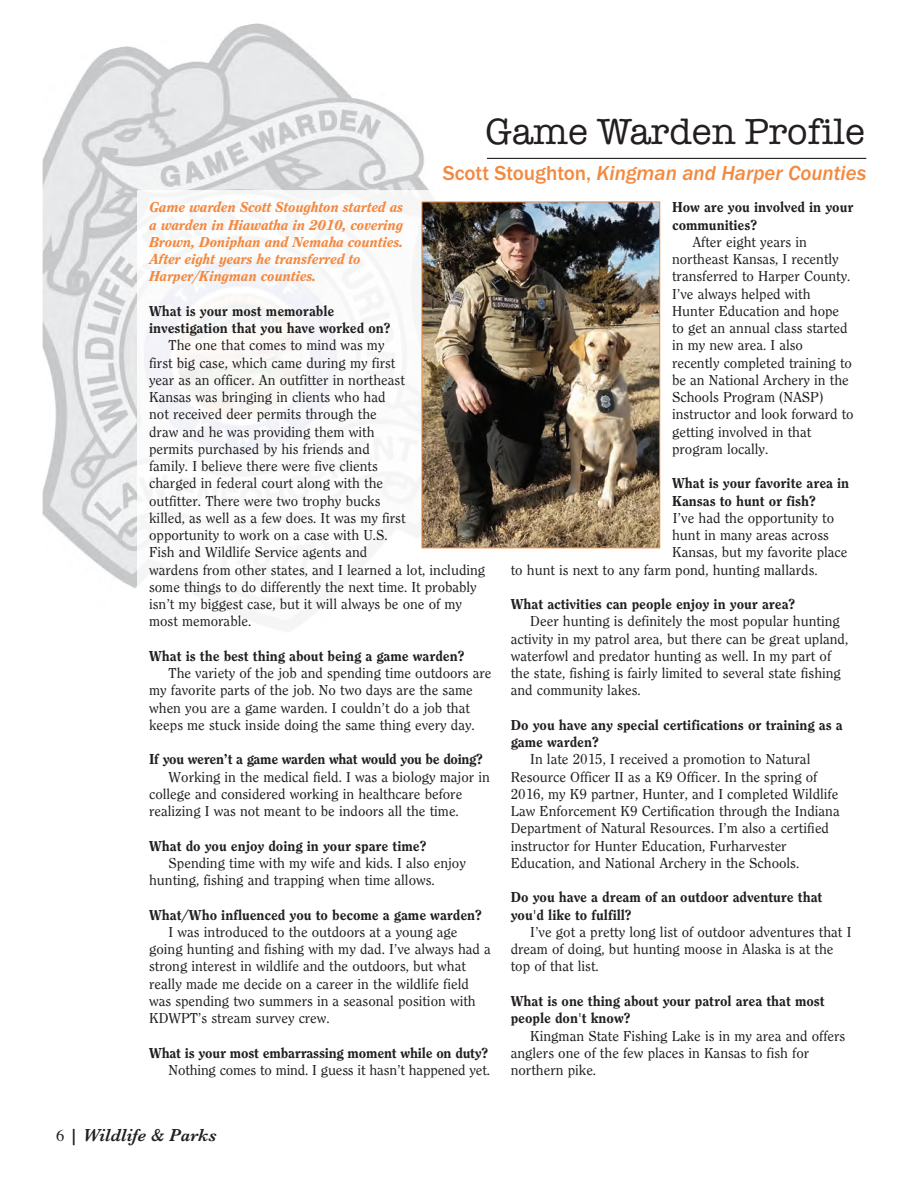
<style>
.page{position:relative;width:909px;height:1179px;background:#fff}
.page>*{position:absolute;margin:0;border:0;box-sizing:border-box;transform-origin:0 0}
.t1{font:37.5px "American Typewriter";color:#231f20}
.t2{font:italic 500 21px "Franklin Gothic";color:#f3893f}
.t3{font:italic 600 18px "Baskerville";color:#231f20}
.t4{font:15px/17.2px "Clearface Regular DTC";color:#231f20;text-align:right}
.t5{font:15px "Clearface Heavy DTC";color:#231f20}
.t6{font:15px/17.2px "Clearface Heavy Italic DTC";letter-spacing:-.005em;color:#f3893f}
.s1{font-style:normal}
.s2{font-family:"Clearface Heavy DTC"}
.s3{font-family:"Times";font-weight:400;font-style:normal;font-size:16.5px}
</style>
<div class="page">
<img style="left:43px;top:23px;width:386px;height:565px">
<hr style="left:487px;top:158px;width:379px;height:1px;background:#231f20">
<img style="left:137px;top:190px;width:358px;height:441px">
<img style="left:423px;top:204px;width:235px;height:342px">
<div style="left:421px;top:202px;width:239px;height:346px;border:1px solid #f3893f"></div>
<p class="t1" style="left:485px;top:109px;width:381px">Game Warden Profile</p>
<p class="t2" style="left:443px;top:166px;width:425px"><span class="s1">Scott Stoughton,</span> Kingman and Harper Counties</p>
<p class="t6" style="left:149px;top:200px;width:256px">Game warden Scott Stoughton started as a warden in Hiawatha in 2010, covering Brown, Doniphan and Nemaha counties.<br>After eight years he transferred to Harper/Kingman counties.</p>
<p class="t5" style="left:149px;top:305px;width:187px">What is your most memorable</p>
<p class="t5" style="left:149px;top:322px;width:243px">investigation that you have worked on?</p>
<p class="t4" style="left:169px;top:337px;width:217px">The one that comes to mind was my</p>
<p class="t4" style="left:149px;top:355px;width:248px">first big case, which came during my first</p>
<p class="t4" style="left:149px;top:372px;width:257px">year as an officer. An outfitter in northeast</p>
<p class="t4" style="left:149px;top:389px;width:238px">Kansas was bringing in clients who had</p>
<p class="t4" style="left:149px;top:406px;width:229px">not received deer permits through the</p>
<p class="t4" style="left:149px;top:424px;width:227px">draw and he was providing them with</p>
<p class="t4" style="left:149px;top:441px;width:222px">permits purchased by his friends and</p>
<p class="t4" style="left:149px;top:458px;width:230px">family. I believe there were five clients</p>
<p class="t4" style="left:149px;top:475px;width:235px">charged in federal court along with the</p>
<p class="t4" style="left:149px;top:493px;width:233px">outfitter. There were two trophy bucks</p>
<p class="t4" style="left:149px;top:510px;width:258px">killed, as well as a few does. It was my first</p>
<p class="t4" style="left:149px;top:527px;width:240px">opportunity to work on a case with U.S.</p>
<p class="t4" style="left:149px;top:544px;width:220px">Fish and Wildlife Service agents and</p>
<p class="t4" style="left:149px;top:562px;width:338px">wardens from other states, and I learned a lot, including</p>
<p class="t4" style="left:149px;top:579px;width:329px">some things to do differently the next time. It probably</p>
<p class="t4" style="left:149px;top:596px;width:314px">isn’t my biggest case, but it will always be one of my</p>
<p class="t4" style="left:149px;top:613px;width:104px">most memorable.</p>
<p class="t5" style="left:149px;top:650px;width:317px">What is the best thing about being a game warden?</p>
<p class="t4" style="left:169px;top:665px;width:324px">The variety of the job and spending time outdoors are</p>
<p class="t4" style="left:149px;top:682px;width:325px">my favorite parts of the job. No two days are the same</p>
<p class="t4" style="left:149px;top:700px;width:322px">when you are a game warden. I couldn’t do a job that</p>
<p class="t4" style="left:149px;top:717px;width:327px">keeps me stuck inside doing the same thing every day.</p>
<p class="t5" style="left:149px;top:754px;width:335px">If you weren’t a game warden what would you be doing?</p>
<p class="t4" style="left:169px;top:769px;width:323px">Working in the medical field. I was a biology major in</p>
<p class="t4" style="left:149px;top:786px;width:315px">college and considered working in healthcare before</p>
<p class="t4" style="left:149px;top:803px;width:311px">realizing I was not meant to be indoors all the time.</p>
<p class="t5" style="left:149px;top:840px;width:279px">What do you enjoy doing in your spare time?</p>
<p class="t4" style="left:169px;top:855px;width:299px">Spending time with my wife and kids. I also enjoy</p>
<p class="t4" style="left:149px;top:872px;width:287px">hunting, fishing and trapping when time allows.</p>
<p class="t5" style="left:149px;top:909px;width:334px">What/Who influenced you to become a game warden?</p>
<p class="t4" style="left:169px;top:924px;width:290px">I was introduced to the outdoors at a young age</p>
<p class="t4" style="left:149px;top:941px;width:343px">going hunting and fishing with my dad. I’ve always had a</p>
<p class="t4" style="left:149px;top:958px;width:318px">strong interest in wildlife and the outdoors, but what</p>
<p class="t4" style="left:149px;top:976px;width:321px">really made me decide on a career in the wildlife field</p>
<p class="t4" style="left:149px;top:993px;width:328px">was spending two summers in a seasonal position with</p>
<p class="t4" style="left:149px;top:1010px;width:182px">KDWPT’s stream survey crew.</p>
<p class="t4" style="left:149px;top:1045px;width:342px"><span class="s2">What is your most embarrassing moment while on duty?<br></span>Nothing comes to mind. I guess it hasn’t happened yet.</p>
<p class="t5" style="left:672px;top:202px;width:183px">How are you involved in your</p>
<p class="t5" style="left:672px;top:219px;width:86px">communities?</p>
<p class="t4" style="left:692px;top:234px;width:116px">After eight years in</p>
<p class="t4" style="left:672px;top:251px;width:168px">northeast Kansas, I recently</p>
<p class="t4" style="left:672px;top:268px;width:180px">transferred to Harper County.</p>
<p class="t4" style="left:672px;top:286px;width:140px">I’ve always helped with</p>
<p class="t4" style="left:672px;top:303px;width:169px">Hunter Education and hope</p>
<p class="t4" style="left:672px;top:320px;width:177px">to get an annual class started</p>
<p class="t4" style="left:672px;top:337px;width:132px">in my new area. I also</p>
<p class="t4" style="left:672px;top:355px;width:181px">recently completed training to</p>
<p class="t4" style="left:672px;top:372px;width:178px">be an National Archery in the</p>
<p class="t4" style="left:672px;top:389px;width:153px">Schools Program (NASP)</p>
<p class="t4" style="left:672px;top:406px;width:183px">instructor and look forward to</p>
<p class="t4" style="left:672px;top:424px;width:141px">getting involved in that</p>
<p class="t4" style="left:672px;top:441px;width:98px">program locally.</p>
<p class="t5" style="left:672px;top:478px;width:179px">What is your favorite area in</p>
<p class="t5" style="left:672px;top:495px;width:145px">Kansas to hunt or fish?</p>
<p class="t4" style="left:673px;top:510px;width:163px">I’ve had the opportunity to</p>
<p class="t4" style="left:672px;top:527px;width:158px">hunt in many areas across</p>
<p class="t4" style="left:672px;top:544px;width:177px">Kansas, but my favorite place</p>
<p class="t4" style="left:511px;top:562px;width:308px">to hunt is next to any farm pond, hunting mallards.</p>
<p class="t5" style="left:511px;top:598px;width:286px">What activities can people enjoy in your area?</p>
<p class="t4" style="left:530px;top:613px;width:311px">Deer hunting is definitely the most popular hunting</p>
<p class="t4" style="left:511px;top:631px;width:339px">activity in my patrol area, but there can be great upland,</p>
<p class="t4" style="left:511px;top:648px;width:322px">waterfowl and predator hunting as well. In my part of</p>
<p class="t4" style="left:511px;top:665px;width:332px">the state, fishing is fairly limited to several state fishing</p>
<p class="t4" style="left:511px;top:682px;width:132px">and community lakes.</p>
<p class="t5" style="left:511px;top:719px;width:333px">Do you have any special certifications or training as a</p>
<p class="t5" style="left:511px;top:736px;width:89px">game warden?</p>
<p class="t4" style="left:530px;top:751px;width:282px">In late 2015, I received a promotion to Natural</p>
<p class="t4" style="left:511px;top:769px;width:308px">Resource Officer II as a K9 Officer. In the spring of</p>
<p class="t4" style="left:511px;top:786px;width:329px">2016, my K9 partner, Hunter, and I completed Wildlife</p>
<p class="t4" style="left:511px;top:803px;width:330px">Law Enforcement K9 Certification through the Indiana</p>
<p class="t4" style="left:511px;top:820px;width:320px">Department of Natural Resources. I’m also a certified</p>
<p class="t4" style="left:511px;top:838px;width:277px">instructor for Hunter Education, Furharvester</p>
<p class="t4" style="left:511px;top:855px;width:290px">Education, and National Archery in the Schools.</p>
<p class="t5" style="left:511px;top:892px;width:313px">Do you have a dream of an outdoor adventure that</p>
<p class="t5" style="left:511px;top:909px;width:122px">you'd like to fulfill?</p>
<p class="t4" style="left:530px;top:924px;width:323px">I’ve got a pretty long list of outdoor adventures that I</p>
<p class="t4" style="left:511px;top:941px;width:324px">dream of doing, but hunting moose in Alaska is at the</p>
<p class="t4" style="left:511px;top:958px;width:89px">top of that list.</p>
<p class="t5" style="left:511px;top:995px;width:315px">What is one thing about your patrol area that most</p>
<p class="t5" style="left:511px;top:1012px;width:121px">people don't know?</p>
<p class="t4" style="left:530px;top:1027px;width:316px">Kingman State Fishing Lake is in my area and offers</p>
<p class="t4" style="left:511px;top:1045px;width:300px">anglers one of the few places in Kansas to fish for</p>
<p class="t4" style="left:511px;top:1062px;width:87px">northern pike.</p>
<p class="t3" style="left:56px;top:1124px;width:162px"><span class="s3">6</span> | Wildlife &amp; Parks</p>
</div>
